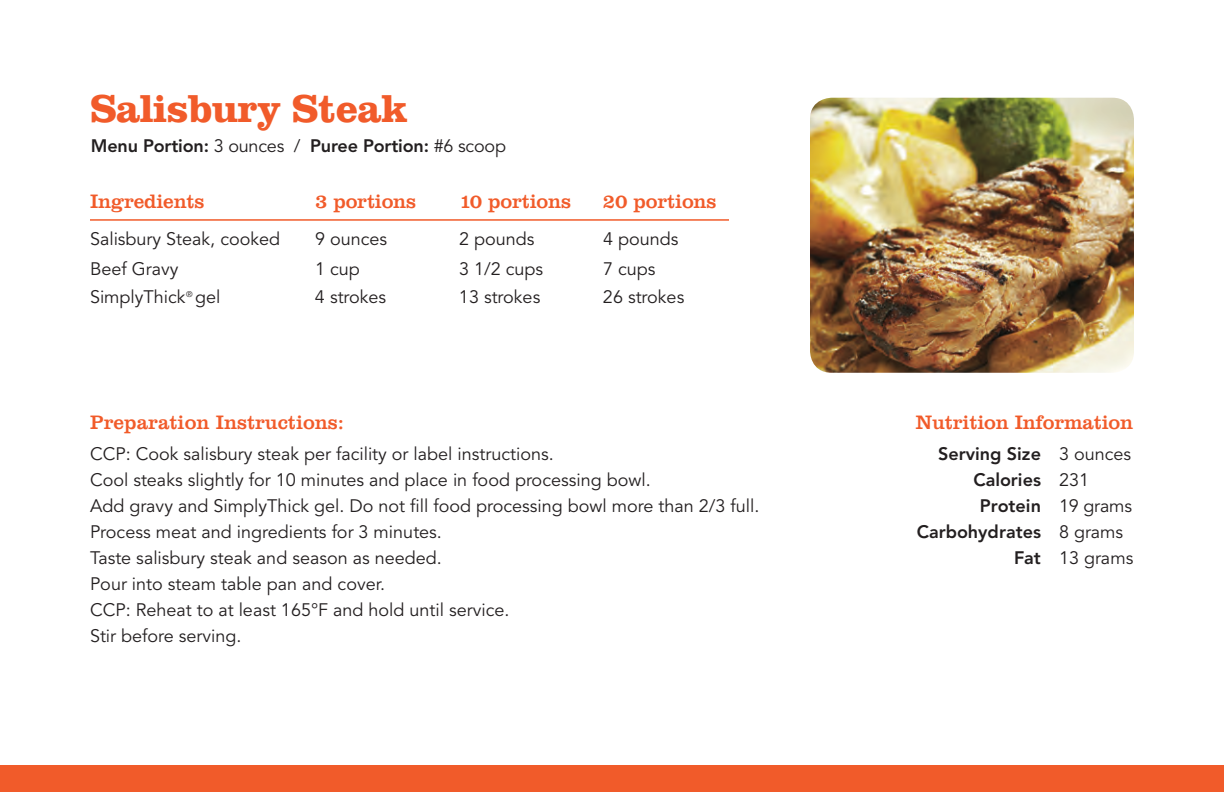
<style>
.page{position:relative;width:1224px;height:792px;background:#fff}
.page>*{position:absolute;margin:0;border:0;box-sizing:border-box;transform-origin:0 0}
.t1{font:700 40px "Clarendon BT";letter-spacing:-.02em;color:#f15b2a}
.t2{font:20px "Clarendon BT";letter-spacing:-.01em;color:#f15b2a}
.t3{font:18px/26px "Avenir";color:#231f20}
.t4{font:800 18px "Avenir";color:#231f20}
.s1{font-weight:400}
.s2{font-weight:800}
</style>
<div class="page">
<div style="left:0;top:765px;width:1224px;height:27px;background:#f15b2a"></div>
<hr style="left:90px;top:219px;width:225px;height:2px;background:#f15b2a">
<hr style="left:315px;top:219px;width:144px;height:2px;background:#f15b2a">
<hr style="left:459px;top:219px;width:144px;height:2px;background:#f15b2a">
<hr style="left:603px;top:219px;width:126px;height:2px;background:#f15b2a">
<img style="left:810px;top:98px;width:324px;height:275px">
<h1 class="t1" style="left:90px;top:84px;width:319px">Salisbury Steak</h1>
<p class="t4" style="left:91px;top:135px;width:417px">Menu Portion: <span class="s1">3 ounces /</span> Puree Portion: <span class="s1">#6 scoop</span></p>
<p class="t2" style="left:90px;top:189px;width:116px">Ingredients</p>
<p class="t2" style="left:315px;top:189px;width:103px">3 portions</p>
<p class="t2" style="left:459px;top:189px;width:114px">10 portions</p>
<p class="t2" style="left:603px;top:189px;width:115px">20 portions</p>
<p class="t3" style="left:90px;top:226px;width:192px">Salisbury Steak, cooked</p>
<p class="t3" style="left:315px;top:226px;width:74px">9 ounces</p>
<p class="t3" style="left:459px;top:226px;width:77px">2 pounds</p>
<p class="t3" style="left:603px;top:226px;width:77px">4 pounds</p>
<p class="t3" style="left:90px;top:256px;width:90px">Beef Gravy</p>
<p class="t3" style="left:315px;top:256px;width:46px">1 cup</p>
<p class="t3" style="left:459px;top:256px;width:86px">3 1/2 cups</p>
<p class="t3" style="left:603px;top:256px;width:54px">7 cups</p>
<p class="t3" style="left:90px;top:285px;width:132px">SimplyThick<sup>®</sup> gel</p>
<p class="t3" style="left:315px;top:285px;width:73px">4 strokes</p>
<p class="t3" style="left:459px;top:285px;width:83px">13 strokes</p>
<p class="t3" style="left:603px;top:285px;width:83px">26 strokes</p>
<p class="t2" style="left:90px;top:410px;width:256px">Preparation Instructions:</p>
<p class="t3" style="left:90px;top:441px;width:671px">CCP: Cook salisbury steak per facility or label instructions.<br>Cool steaks slightly for 10 minutes and place in food processing bowl.<br>Add gravy and SimplyThick gel. Do not fill food processing bowl more than 2/3 full.<br>Process meat and ingredients for 3 minutes.<br>Taste salisbury steak and season as needed.<br>Pour into steam table pan and cover.<br>CCP: Reheat to at least 165°F and hold until service.<br>Stir before serving.</p>
<p class="t2" style="left:916px;top:410px;width:219px">Nutrition Information</p>
<p class="t4" style="left:938px;top:443px;width:194px">Serving Size <span class="s1">3 ounces</span></p>
<p class="t4" style="left:973px;top:469px;width:117px">Calories <span class="s1">231</span></p>
<p class="t4" style="left:980px;top:495px;width:154px">Protein <span class="s1">19 grams</span></p>
<p class="t4" style="left:917px;top:521px;width:208px">Carbohydrates <span class="s1">8 grams</span></p>
<p class="t3" style="left:1014px;top:545px;width:121px"><span class="s2">Fat</span> 13 grams</p>
</div>
